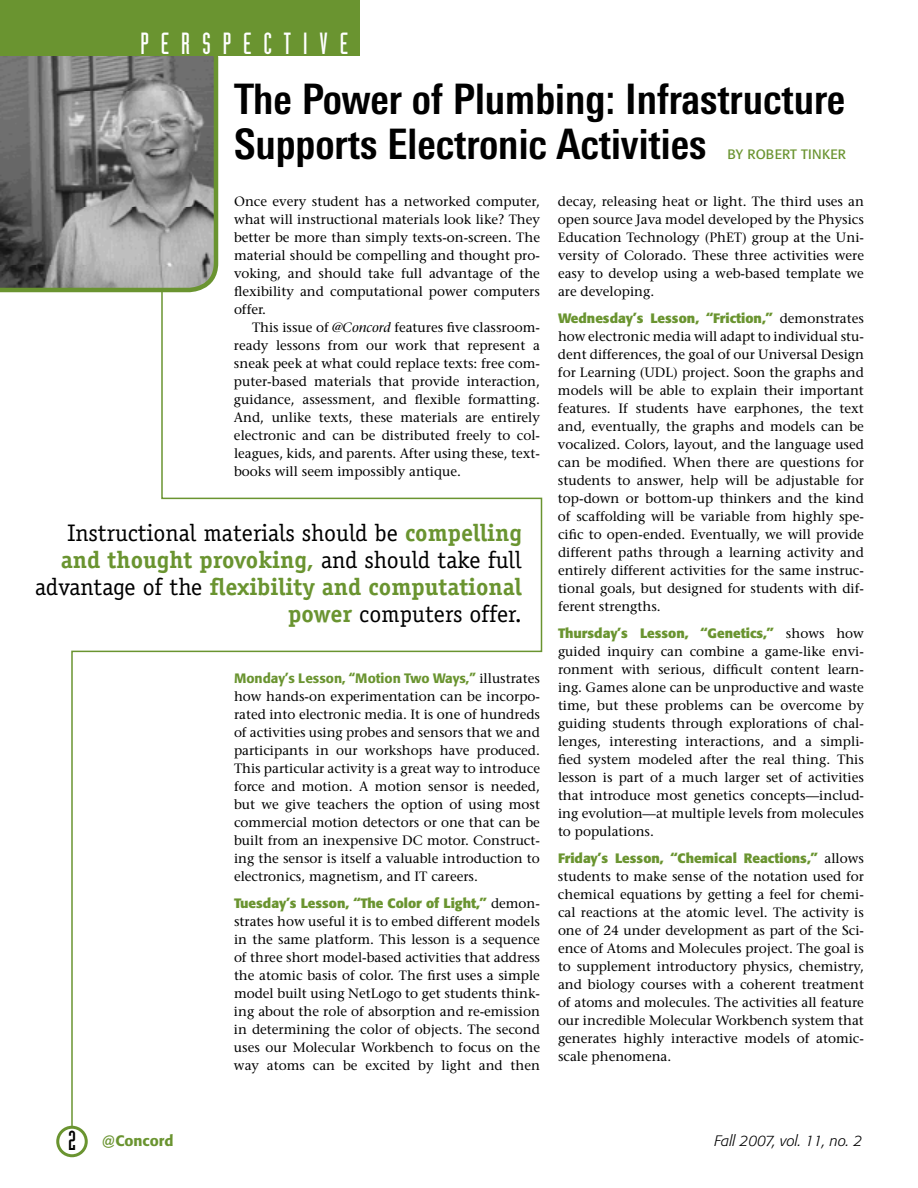
<style>
.page{position:relative;width:918px;height:1188px;background:#fff}
.page>*{position:absolute;margin:0;border:0;box-sizing:border-box;transform-origin:0 0}
.t1{font:700 condensed 42px/45px "Linotype Univers";color:#000}
.t2{font:30px "Industria Solid";letter-spacing:.4em;color:#fff}
.t3{font:24px/27px "Officina Serif";color:#000;text-align:right}
.t4{font:italic 300 15px "Formata";color:#000}
.t5{font:500 15px "Formata";color:#6a9430}
.t6{font:13.5px/18px "Stone Serif";color:#000;text-align:justify}
.t7{font:700 13.5px "Formata";color:#6a9430}
.t8{font:500 13.5px "Formata";color:#6a9430}
.t9{font:13.5px "Formata";letter-spacing:.01em;color:#6a9430}
.s1{font-style:italic}
.s2{font-weight:700;color:#6a9430}
.s3{font-family:"Stone Serif";font-weight:400;color:#000}
.s4{font-family:"Industria Solid";font-weight:400;font-size:27px;color:#000}
</style>
<div class="page">
<div style="left:56px;top:1126px;width:32px;height:31px;border:3px solid #6a9430;border-radius:50%"></div>
<svg style="left:70px;top:290px;width:473px;height:839px"></svg>
<svg style="left:0;top:55px;width:220px;height:235px;background:#828481"></svg>
<div style="left:0;top:0;width:360px;height:55px;background:#6a9430"></div>
<h2 class="t2" style="left:141px;top:27px;width:209px">PERSPECTIVE</h2>
<h1 class="t1" style="left:234px;top:76px;width:613px">The Power of Plumbing: Infrastructure<br>Supports Electronic Activities</h1>
<p class="t9" style="left:728px;top:146px;width:120px">BY ROBERT TINKER</p>
<p class="t6" style="left:234px;top:192px;width:308px">Once every student has a networked computer, what will instructional materials look like? They better be more than simply texts-on-screen. The material should be compelling and thought pro&shy;voking, and should take full advantage of the flexibility and computational power computers offer.</p>
<p class="t6" style="left:234px;top:318px;width:308px;text-indent:18px">This issue of <span class="s1">@Concord</span> features five classroom&shy;ready lessons from our work that represent a sneak peek at what could replace texts: free com&shy;puter-based materials that provide interaction, guidance, assessment, and flexible formatting.<br>And, unlike texts, these materials are entirely electronic and can be distributed freely to col&shy;leagues, kids, and parents. After using these, text&shy;books will seem impossibly antique.</p>
<h3 class="t3" style="left:35px;top:519px;width:488px">Instructional materials should be <span class="s2">compelling and thought provoking,</span> and should take full advantage of the <span class="s2">flexibility and computational power</span> computers offer.</h3>
<p class="t8" style="left:234px;top:670px;width:308px">Monday’s Lesson, “Motion Two Ways,” <span class="s3">illustrates</span></p>
<p class="t6" style="left:234px;top:687px;width:308px">how hands-on experimentation can be incorpo&shy;rated into electronic media. It is one of hundreds of activities using probes and sensors that we and participants in our workshops have produced.<br>This particular activity is a great way to introduce force and motion. A motion sensor is needed, but we give teachers the option of using most commercial motion detectors or one that can be built from an inexpensive DC motor. Construct&shy;ing the sensor is itself a valuable introduction to electronics, magnetism, and IT careers.</p>
<p class="t7" style="left:234px;top:895px;width:308px">Tuesday’s Lesson, “The Color of Light,” <span class="s3">demon-</span></p>
<p class="t6" style="left:234px;top:912px;width:308px">strates how useful it is to embed different models in the same platform. This lesson is a sequence of three short model-based activities that address the atomic basis of color. The first uses a simple model built using NetLogo to get students think&shy;ing about the role of absorption and re-emission in determining the color of objects. The second uses our Molecular Workbench to focus on the way atoms can be excited by light and then</p>
<p class="t6" style="left:558px;top:192px;width:308px">decay, releasing heat or light. The third uses an open source Java model developed by the Physics Education Technology (PhET) group at the Uni&shy;versity of Colorado. These three activities were easy to develop using a web-based template we are developing.</p>
<p class="t7" style="left:558px;top:310px;width:307px">Wednesday’s Lesson, “Friction,” <span class="s3">demonstrates</span></p>
<p class="t6" style="left:558px;top:327px;width:308px">how electronic media will adapt to individual stu&shy;dent differences, the goal of our Universal Design for Learning (UDL) project. Soon the graphs and models will be able to explain their important features. If students have earphones, the text and, eventually, the graphs and models can be vocalized. Colors, layout, and the language used can be modified. When there are questions for students to answer, help will be adjustable for top-down or bottom-up thinkers and the kind of scaffolding will be variable from highly spe&shy;cific to open-ended. Eventually, we will provide different paths through a learning activity and entirely different activities for the same instruc&shy;tional goals, but designed for students with dif&shy;ferent strengths.</p>
<p class="t7" style="left:558px;top:625px;width:307px">Thursday’s Lesson, “Genetics,” <span class="s3">shows how</span></p>
<p class="t6" style="left:558px;top:642px;width:308px">guided inquiry can combine a game-like envi&shy;ronment with serious, difficult content learn&shy;ing. Games alone can be unproductive and waste time, but these problems can be overcome by guiding students through explorations of chal&shy;lenges, interesting interactions, and a simpli&shy;fied system modeled after the real thing. This lesson is part of a much larger set of activities that introduce most genetics concepts—includ&shy;ing evolution—at multiple levels from molecules to populations.</p>
<p class="t7" style="left:558px;top:850px;width:307px">Friday’s Lesson, “Chemical Reactions,” <span class="s3">allows</span></p>
<p class="t6" style="left:558px;top:867px;width:308px">students to make sense of the notation used for chemical equations by getting a feel for chemi&shy;cal reactions at the atomic level. The activity is one of 24 under development as part of the Sci&shy;ence of Atoms and Molecules project. The goal is to supplement introductory physics, chemistry, and biology courses with a coherent treatment of atoms and molecules. The activities all feature our incredible Molecular Workbench system that generates highly interactive models of atomic&shy;scale phenomena.</p>
<p class="t5" style="left:68px;top:1131px;width:107px"><span class="s4">2</span> @Concord</p>
<p class="t4" style="left:715px;top:1132px;width:149px">Fall 2007, vol. 11, no. 2</p>
</div>
